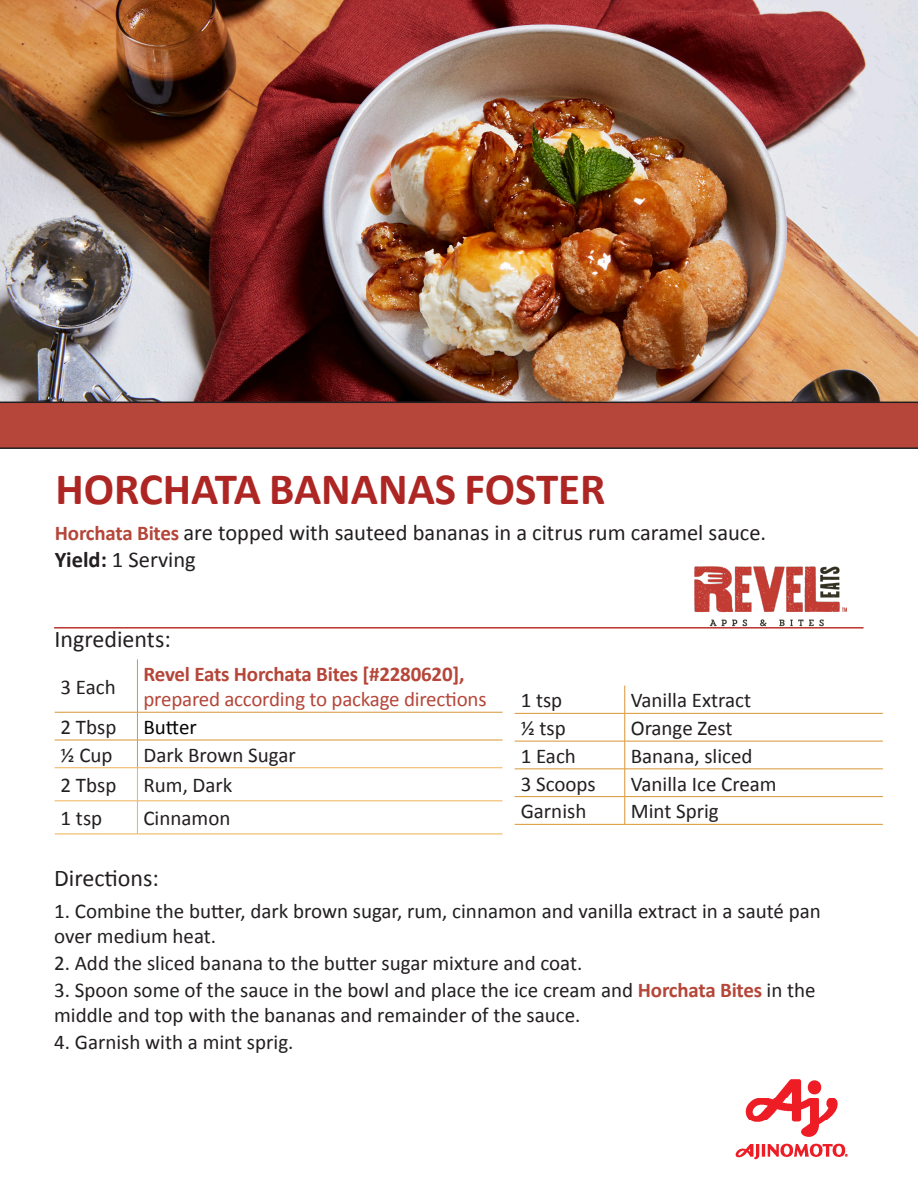
<style>
.page{position:relative;width:918px;height:1188px;background:#fff}
.page>*{position:absolute;margin:0;border:0;box-sizing:border-box;transform-origin:0 0}
.t1{font:700 45px "Calibri";color:#ad2623}
.t2{font:24px "Calibri";color:#231f20}
.t3{font:22.5px "Calibri";color:#231f20}
.t4{font:21px/25.2px "Calibri";color:#231f20}
.t5{font:21px/25.2px "Calibri";letter-spacing:-.01em;color:#b54639}
.t6{font:21px "Calibri";color:#040503}
.s1{font-weight:700;font-size:21px;color:#b54639}
.s2{font-weight:700}
.s3{font-weight:700;color:#b54639}
</style>
<div class="page">
<img style="left:0;top:0;width:917px;height:402px">
<div style="left:0;top:402px;width:918px;height:47px;background:#b54639"></div>
<hr style="left:54px;top:627px;width:810px;height:2px;background:#bb332c">
<img style="left:735px;top:1079px;width:113px;height:81px">
<hr style="left:137px;top:659px;width:1px;height:53px;background:#d99632">
<hr style="left:55px;top:712px;width:82px;height:1px;background:#d99632">
<hr style="left:137px;top:712px;width:365px;height:1px;background:#d99632">
<hr style="left:55px;top:740px;width:82px;height:1px;background:#d99632">
<hr style="left:137px;top:740px;width:365px;height:1px;background:#d99632">
<svg style="left:137px;top:712px;width:1px;height:55px"></svg>
<hr style="left:137px;top:767px;width:365px;height:1px;background:#eeb256">
<hr style="left:137px;top:801px;width:365px;height:1px;background:#eeb256">
<hr style="left:137px;top:834px;width:365px;height:1px;background:#eeb256">
<hr style="left:55px;top:767px;width:82px;height:1px;background:#eeb256">
<hr style="left:137px;top:768px;width:1px;height:33px;background:#eeb256">
<hr style="left:55px;top:801px;width:82px;height:1px;background:#eeb256">
<hr style="left:137px;top:801px;width:1px;height:33px;background:#eeb256">
<hr style="left:55px;top:834px;width:82px;height:1px;background:#eeb256">
<hr style="left:515px;top:713px;width:110px;height:1px;background:#d99632">
<hr style="left:625px;top:713px;width:258px;height:1px;background:#d99632">
<hr style="left:515px;top:741px;width:110px;height:1px;background:#d99632">
<hr style="left:625px;top:741px;width:258px;height:1px;background:#d99632">
<hr style="left:515px;top:769px;width:110px;height:1px;background:#d99632">
<hr style="left:625px;top:769px;width:258px;height:1px;background:#d99632">
<hr style="left:515px;top:796px;width:110px;height:1px;background:#d99632">
<hr style="left:625px;top:796px;width:258px;height:1px;background:#d99632">
<svg style="left:625px;top:686px;width:1px;height:138px"></svg>
<hr style="left:515px;top:824px;width:110px;height:1px;background:#d99632">
<hr style="left:625px;top:824px;width:258px;height:1px;background:#d99632">
<img style="left:694px;top:566px;width:153px;height:60px">
<p class="t1" style="left:55px;top:457px;width:552px">HORCHATA BANANAS FOSTER</p>
<p class="t3" style="left:55px;top:517px;width:713px"><span class="s1">Horchata Bites</span> are topped with sauteed bananas in a citrus rum caramel sauce.</p>
<p class="t3" style="left:55px;top:544px;width:142px"><span class="s2">Yield:</span> 1 Serving</p>
<p class="t2" style="left:55px;top:622px;width:118px">Ingredients:</p>
<p class="t4" style="left:61px;top:673px;width:57px">3 Each</p>
<p class="t5" style="left:143px;top:661px;width:345px"><span class="s2">Revel Eats Horchata Bites [#2280620], </span>prepared according to package directions</p>
<p class="t4" style="left:61px;top:714px;width:57px">2 Tbsp</p>
<p class="t6" style="left:143px;top:712px;width:55px">Butter</p>
<p class="t4" style="left:61px;top:742px;width:54px">½ Cup</p>
<p class="t4" style="left:143px;top:742px;width:154px">Dark Brown Sugar</p>
<p class="t4" style="left:61px;top:772px;width:57px">2 Tbsp</p>
<p class="t4" style="left:143px;top:772px;width:91px">Rum, Dark</p>
<p class="t4" style="left:61px;top:805px;width:43px">1 tsp</p>
<p class="t4" style="left:143px;top:805px;width:88px">Cinnamon</p>
<p class="t4" style="left:521px;top:687px;width:43px">1 tsp</p>
<p class="t4" style="left:631px;top:687px;width:122px">Vanilla Extract</p>
<p class="t4" style="left:521px;top:715px;width:47px">½ tsp</p>
<p class="t4" style="left:631px;top:715px;width:103px">Orange Zest</p>
<p class="t4" style="left:521px;top:743px;width:57px">1 Each</p>
<p class="t4" style="left:631px;top:743px;width:123px">Banana, sliced</p>
<p class="t4" style="left:521px;top:770px;width:77px">3 Scoops</p>
<p class="t4" style="left:631px;top:770px;width:148px">Vanilla Ice Cream</p>
<p class="t4" style="left:521px;top:798px;width:67px">Garnish</p>
<p class="t4" style="left:631px;top:798px;width:90px">Mint Sprig</p>
<p class="t2" style="left:54px;top:862px;width:106px">Directions:</p>
<p class="t4" style="left:54px;top:898px;width:768px">1. Combine the butter, dark brown sugar, rum, cinnamon and vanilla extract in a sauté pan over medium heat.</p>
<p class="t4" style="left:54px;top:950px;width:530px">2. Add the sliced banana to the butter sugar mixture and coat.</p>
<p class="t4" style="left:54px;top:977px;width:763px">3. Spoon some of the sauce in the bowl and place the ice cream and <span class="s3">Horchata Bites</span> in the middle and top with the bananas and remainder of the sauce.</p>
<p class="t4" style="left:54px;top:1029px;width:241px">4. Garnish with a mint sprig.</p>
</div>
